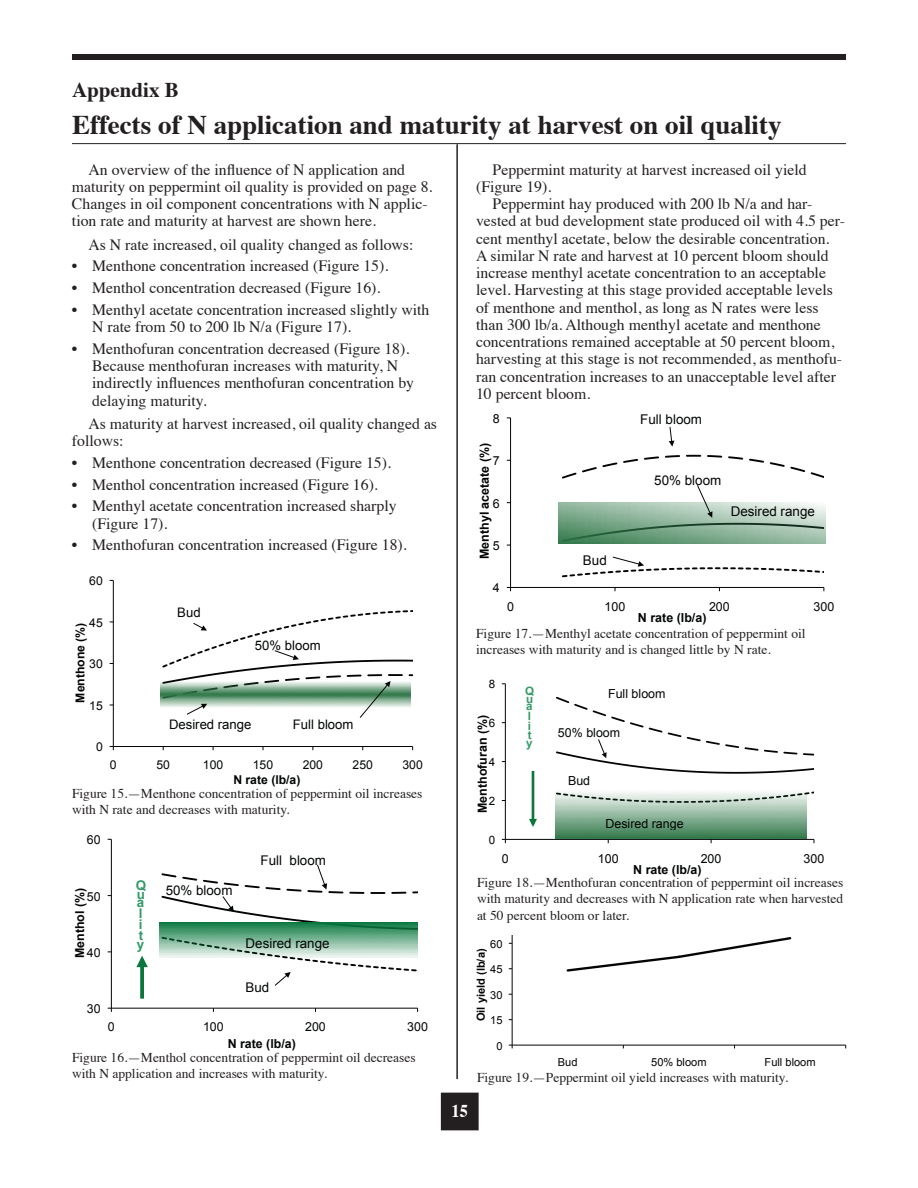
<style>
.page{position:relative;width:918px;height:1188px;background:#fff}
.page>*{position:absolute;margin:0;border:0;box-sizing:border-box;transform-origin:0 0}
.t1{font:700 27px "Times";color:#231f20}
.t2{font:700 21px "Times";color:#231f20}
.t3{font:700 18px "Times";color:#fff;scale:.9 1}
.t4{font:15.75px/17.2px "Times";color:#231f20}
.t5{font:13.5px/16.2px "Times";color:#231f20}
.t6{font:13.35px "Arial";color:#030505}
.t7{font:700 13.35px/10.8px "Arial";color:#329a67}
.t8{font:13.2px "Arial";color:#030505}
.t9{font:12.45px "Arial";color:#030505}
.t10{font:700 12.45px "Arial";color:#030505}
.t11{font:12.15px "Arial";color:#030505}
.t12{font:700 12.15px "Arial";color:#030505}
.t13{font:700 11.55px/9.6px "Arial";color:#329a67}
.t14{font:11.55px "Arial";color:#030505}
.t15{font:11.1px "Arial";color:#030505}
.t16{font:700 11.1px "Arial";color:#030505}
</style>
<div class="page">
<div style="left:441px;top:1093px;width:37px;height:37px;background:#231f20"></div>
<div style="left:72px;top:54px;width:774px;height:6px;background:#231f20"></div>
<hr style="left:72px;top:143px;width:774px;height:1px;background:#231f20">
<hr style="left:113px;top:580px;width:1px;height:167px;background:#030505">
<hr style="left:113px;top:746px;width:300px;height:1px;background:#030505">
<svg style="left:161px;top:610px;width:252px;height:108px"></svg>
<hr style="left:111px;top:839px;width:1px;height:169px;background:#030505">
<hr style="left:111px;top:1008px;width:307px;height:1px;background:#030505">
<svg style="left:160px;top:864px;width:258px;height:122px"></svg>
<svg style="left:140px;top:984px;width:4px;height:15px"></svg>
<hr style="left:510px;top:418px;width:1px;height:169px;background:#030505">
<hr style="left:511px;top:587px;width:313px;height:1px;background:#030505">
<img style="left:558px;top:502px;width:268px;height:42px">
<svg style="left:669px;top:427px;width:5px;height:20px"></svg>
<svg style="left:560px;top:454px;width:264px;height:89px"></svg>
<svg style="left:561px;top:556px;width:263px;height:22px"></svg>
<hr style="left:505px;top:684px;width:1px;height:155px;background:#030505">
<hr style="left:505px;top:839px;width:309px;height:1px;background:#030505">
<svg style="left:807px;top:791px;width:7px;height:4px"></svg>
<svg style="left:556px;top:697px;width:258px;height:77px"></svg>
<img style="left:555px;top:792px;width:252px;height:47px">
<svg style="left:604px;top:814px;width:165px;height:16px;background:#76a586"></svg>
<hr style="left:532px;top:771px;width:2px;height:53px;background:#0a763b">
<svg style="left:529px;top:819px;width:8px;height:8px"></svg>
<hr style="left:457px;top:144px;width:1px;height:935px;background:#231f20">
<hr style="left:512px;top:935px;width:1px;height:110px;background:#030505">
<hr style="left:512px;top:1045px;width:334px;height:1px;background:#030505">
<svg style="left:566px;top:937px;width:226px;height:35px"></svg>
<h2 class="t2" style="left:72px;top:70px;width:108px">Appendix B</h2>
<h1 class="t1" style="left:72px;top:99px;width:711px">Effects of N application and maturity at harvest on oil quality</h1>
<p class="t4" style="left:476px;top:159px;width:332px;text-indent:17px">Peppermint maturity at harvest increased oil yield (Figure 19).</p>
<p class="t4" style="left:476px;top:194px;width:370px;text-indent:16px">Peppermint hay produced with 200 lb N/a and har&shy;vested at bud development state produced oil with 4.5 per&shy;cent menthyl acetate, below the desirable concentration.<br>A similar N rate and harvest at 10 percent bloom should increase menthyl acetate concentration to an acceptable level. Harvesting at this stage provided acceptable levels of menthone and menthol, as long as N rates were less than 300 lb/a. Although menthyl acetate and menthone concentrations remained acceptable at 50 percent bloom, harvesting at this stage is not recommended, as menthofu&shy;ran concentration increases to an unacceptable level after 10 percent bloom.</p>
<p class="t4" style="left:72px;top:159px;width:362px;text-indent:17px">An overview of the influence of N application and maturity on peppermint oil quality is provided on page 8.<br>Changes in oil component concentrations with N applic&shy;tion rate and maturity at harvest are shown here.</p>
<p class="t4" style="left:88px;top:234px;width:327px">As N rate increased, oil quality changed as follows:</p>
<p class="t4" style="left:72px;top:256px;width:318px">• Menthone concentration increased (Figure 15).</p>
<p class="t4" style="left:72px;top:278px;width:310px">• Menthol concentration decreased (Figure 16).</p>
<p class="t4" style="left:92px;top:300px;width:339px;text-indent:-20px">• Menthyl acetate concentration increased slightly with<br>N rate from 50 to 200 lb N/a (Figure 17).</p>
<p class="t4" style="left:92px;top:339px;width:323px;text-indent:-20px">• Menthofuran concentration decreased (Figure 18).<br>Because menthofuran increases with maturity, N indirectly influences menthofuran concentration by delaying maturity.</p>
<p class="t4" style="left:72px;top:414px;width:367px;text-indent:17px">As maturity at harvest increased, oil quality changed as follows:</p>
<p class="t4" style="left:72px;top:453px;width:320px">• Menthone concentration decreased (Figure 15).</p>
<p class="t4" style="left:72px;top:474px;width:307px">• Menthol concentration increased (Figure 16).</p>
<p class="t4" style="left:92px;top:496px;width:306px;text-indent:-20px">• Menthyl acetate concentration increased sharply (Figure 17).</p>
<p class="t4" style="left:72px;top:535px;width:336px">• Menthofuran concentration increased (Figure 18).</p>
<p class="t9" style="left:493px;top:410px;width:8px">8</p>
<p class="t6" style="left:640px;top:411px;width:63px">Full bloom</p>
<p class="t10" style="left:476px;top:559px;width:118px;rotate:-90deg">Menthyl acetate (%)</p>
<p class="t9" style="left:493px;top:453px;width:8px">7</p>
<p class="t6" style="left:654px;top:471px;width:69px">50% bloom</p>
<p class="t9" style="left:493px;top:495px;width:8px">6</p>
<p class="t6" style="left:731px;top:503px;width:86px">Desired range</p>
<p class="t9" style="left:493px;top:538px;width:8px">5</p>
<p class="t6" style="left:583px;top:552px;width:25px">Bud</p>
<p class="t11" style="left:89px;top:573px;width:15px">60</p>
<p class="t11" style="left:89px;top:615px;width:15px">45</p>
<p class="t12" style="left:72px;top:703px;width:81px;rotate:-90deg">Menthone (%)</p>
<p class="t11" style="left:89px;top:656px;width:15px">30</p>
<p class="t11" style="left:89px;top:698px;width:15px">15</p>
<p class="t11" style="left:96px;top:739px;width:8px">0</p>
<p class="t8" style="left:177px;top:604px;width:25px">Bud</p>
<p class="t8" style="left:255px;top:636px;width:67px">50% bloom</p>
<p class="t8" style="left:169px;top:716px;width:84px">Desired range</p>
<p class="t8" style="left:293px;top:716px;width:62px">Full bloom</p>
<p class="t11" style="left:110px;top:757px;width:8px">0</p>
<p class="t11" style="left:156px;top:757px;width:15px">50</p>
<p class="t11" style="left:203px;top:757px;width:22px">100</p>
<p class="t11" style="left:253px;top:757px;width:22px">150</p>
<p class="t11" style="left:303px;top:757px;width:22px">200</p>
<p class="t11" style="left:353px;top:757px;width:22px">250</p>
<p class="t11" style="left:402px;top:757px;width:22px">300</p>
<p class="t12" style="left:233px;top:771px;width:69px">N rate (lb/a)</p>
<p class="t5" style="left:72px;top:784px;width:352px">Figure 15.—Menthone concentration of peppermint oil increases with N rate and decreases with maturity.</p>
<p class="t9" style="left:87px;top:832px;width:15px">60</p>
<p class="t10" style="left:72px;top:958px;width:72px;rotate:-90deg">Menthol (%)</p>
<p class="t9" style="left:87px;top:888px;width:15px">50</p>
<p class="t9" style="left:87px;top:944px;width:15px">40</p>
<p class="t7" style="left:136px;top:880px;width:12px">Q</p>
<p class="t7" style="left:137px;top:889px;width:10px">u</p>
<p class="t7" style="left:137px;top:898px;width:9px">a l i t</p>
<p class="t7" style="left:137px;top:939px;width:9px">y</p>
<p class="t6" style="left:166px;top:882px;width:68px">50% bloom</p>
<p class="t6" style="left:261px;top:852px;width:67px">Full bloom</p>
<p class="t6" style="left:246px;top:935px;width:85px">Desired range</p>
<p class="t9" style="left:87px;top:1001px;width:15px">30</p>
<p class="t6" style="left:246px;top:979px;width:25px">Bud</p>
<p class="t9" style="left:108px;top:1019px;width:8px">0</p>
<p class="t9" style="left:203px;top:1019px;width:22px">100</p>
<p class="t9" style="left:305px;top:1019px;width:22px">200</p>
<p class="t9" style="left:407px;top:1019px;width:22px">300</p>
<p class="t10" style="left:228px;top:1035px;width:70px">N rate (lb/a)</p>
<p class="t5" style="left:72px;top:1048px;width:345px">Figure 16.—Menthol concentration of peppermint oil decreases with N application and increases with maturity.</p>
<p class="t9" style="left:493px;top:580px;width:8px">4</p>
<p class="t9" style="left:507px;top:598px;width:8px">0</p>
<p class="t9" style="left:605px;top:598px;width:22px">100</p>
<p class="t9" style="left:709px;top:598px;width:22px">200</p>
<p class="t9" style="left:814px;top:598px;width:22px">300</p>
<p class="t10" style="left:638px;top:610px;width:70px">N rate (lb/a)</p>
<p class="t5" style="left:476px;top:624px;width:331px">Figure 17.—Menthyl acetate concentration of peppermint oil increases with maturity and is changed little by N rate.</p>
<p class="t3" style="left:452px;top:1093px;width:19px">15</p>
<p class="t14" style="left:489px;top:677px;width:8px">8</p>
<p class="t10" style="left:474px;top:813px;width:100px;rotate:-90deg">Menthofuran (%)</p>
<p class="t14" style="left:489px;top:716px;width:8px">6</p>
<p class="t14" style="left:489px;top:755px;width:8px">4</p>
<p class="t14" style="left:489px;top:794px;width:8px">2</p>
<p class="t14" style="left:489px;top:832px;width:8px">0</p>
<p class="t13" style="left:525px;top:687px;width:10px">Q</p>
<p class="t13" style="left:526px;top:695px;width:9px">u</p>
<p class="t13" style="left:526px;top:702px;width:8px">a l i t</p>
<p class="t13" style="left:526px;top:738px;width:8px">y</p>
<p class="t9" style="left:608px;top:686px;width:59px">Full bloom</p>
<p class="t9" style="left:558px;top:724px;width:64px">50% bloom</p>
<p class="t9" style="left:568px;top:773px;width:24px">Bud</p>
<p class="t9" style="left:605px;top:815px;width:80px">Desired range</p>
<p class="t9" style="left:502px;top:850px;width:8px">0</p>
<p class="t9" style="left:598px;top:850px;width:22px">100</p>
<p class="t9" style="left:701px;top:850px;width:22px">200</p>
<p class="t9" style="left:804px;top:850px;width:22px">300</p>
<p class="t10" style="left:633px;top:861px;width:70px">N rate (lb/a)</p>
<p class="t5" style="left:477px;top:873px;width:368px;text-align:justify">Figure 18.—Menthofuran concentration of peppermint oil increases with maturity and decreases with N application rate when harvested at 50 percent bloom or later.</p>
<p class="t15" style="left:490px;top:911px;width:14px">75</p>
<p class="t15" style="left:490px;top:937px;width:14px">60</p>
<p class="t16" style="left:474px;top:1021px;width:74px;rotate:-90deg">Oil yield (lb/a)</p>
<p class="t15" style="left:490px;top:962px;width:14px">45</p>
<p class="t15" style="left:490px;top:987px;width:14px">30</p>
<p class="t15" style="left:490px;top:1013px;width:14px">15</p>
<p class="t15" style="left:496px;top:1038px;width:8px">0</p>
<p class="t15" style="left:558px;top:1055px;width:21px">Bud</p>
<p class="t15" style="left:651px;top:1055px;width:57px">50% bloom</p>
<p class="t15" style="left:765px;top:1055px;width:53px">Full bloom</p>
<p class="t5" style="left:477px;top:1068px;width:313px">Figure 19.—Peppermint oil yield increases with maturity.</p>
</div>
